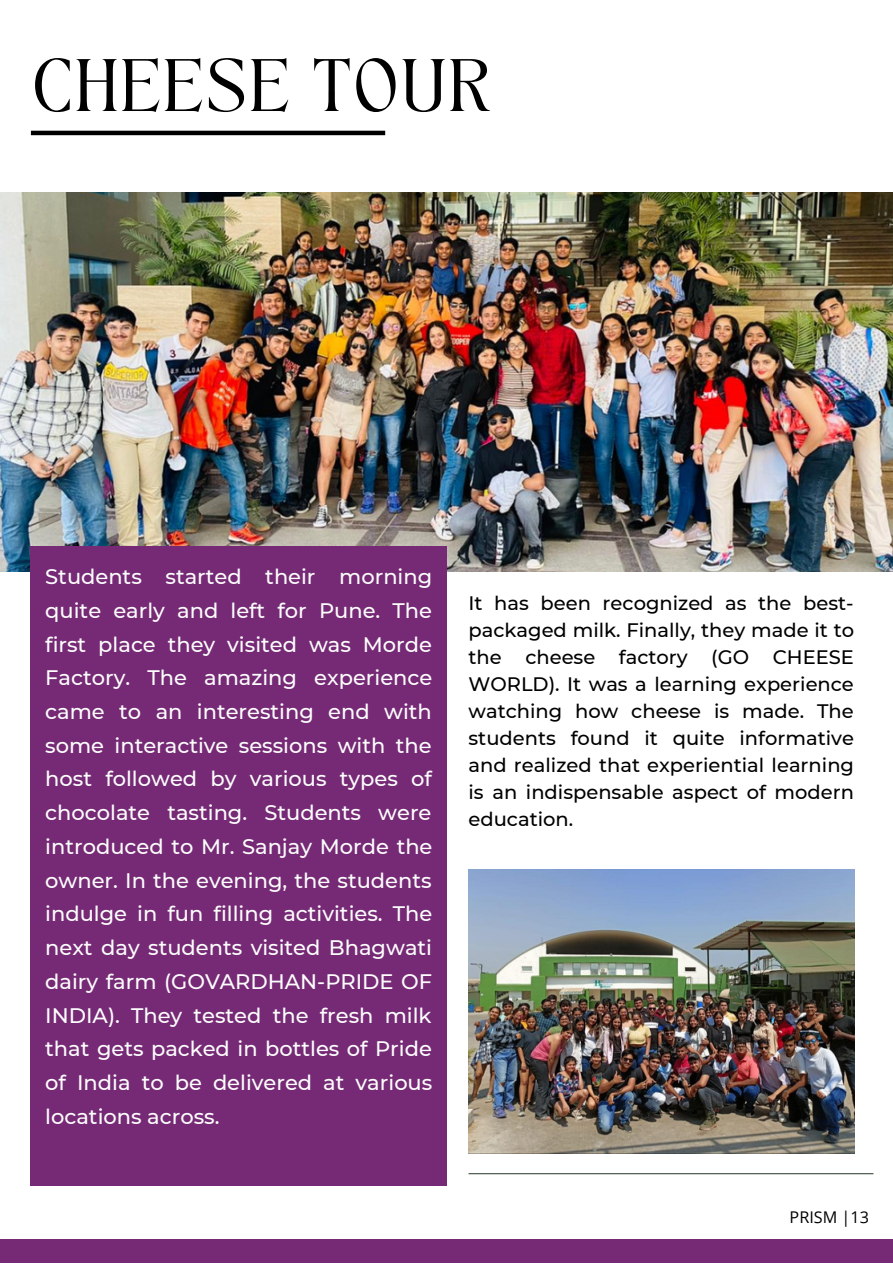
<style>
.page{position:relative;width:893px;height:1264px;background:#fff}
.page>*{position:absolute;margin:0;border:0;box-sizing:border-box;transform-origin:0 0}
.t1{font:51.9px "TAN Angleton";color:#000}
.t2{font:500 21px/33.8px "Montserrat";color:#fdfdfd;text-align:justify}
.t3{font:500 19.5px/27px "Montserrat";color:#000;text-align:justify}
.t4{font:16.2px "Open Sans";color:#000}
</style>
<div class="page">
<img style="left:0;top:193px;width:892px;height:379px">
<img style="left:468px;top:869px;width:386px;height:284px">
<div style="left:31px;top:546px;width:416px;height:639px;background:#762a76"></div>
<hr style="left:31px;top:131px;width:354px;height:4px;background:#000">
<hr style="left:468px;top:1173px;width:405px;height:1px;background:#3e4e40">
<div style="left:0;top:1239px;width:892px;height:23px;background:#762a76"></div>
<h1 class="t1" style="left:31px;top:58px;width:462px">CHEESE TOUR</h1>
<p class="t2" style="left:45px;top:559px;width:388px">Students started their morning quite early and left for Pune. The first place they visited was Morde Factory. The amazing experience came to an interesting end with some interactive sessions with the host followed by various types of chocolate tasting. Students were introduced to Mr. Sanjay Morde the owner. In the evening, the students indulge in fun filling activities. The next day students visited Bhagwati dairy farm (GOVARDHAN-PRIDE OF INDIA). They tested the fresh milk that gets packed in bottles of Pride of India to be delivered at various locations across.</p>
<p class="t3" style="left:468px;top:589px;width:387px">It has been recognized as the best&shy;packaged milk. Finally, they made it to the cheese factory (GO CHEESE WORLD). It was a learning experience watching how cheese is made. The students found it quite informative and realized that experiential learning is an indispensable aspect of modern education.</p>
<p class="t4" style="left:789px;top:1205px;width:81px">PRISM |13</p>
</div>
